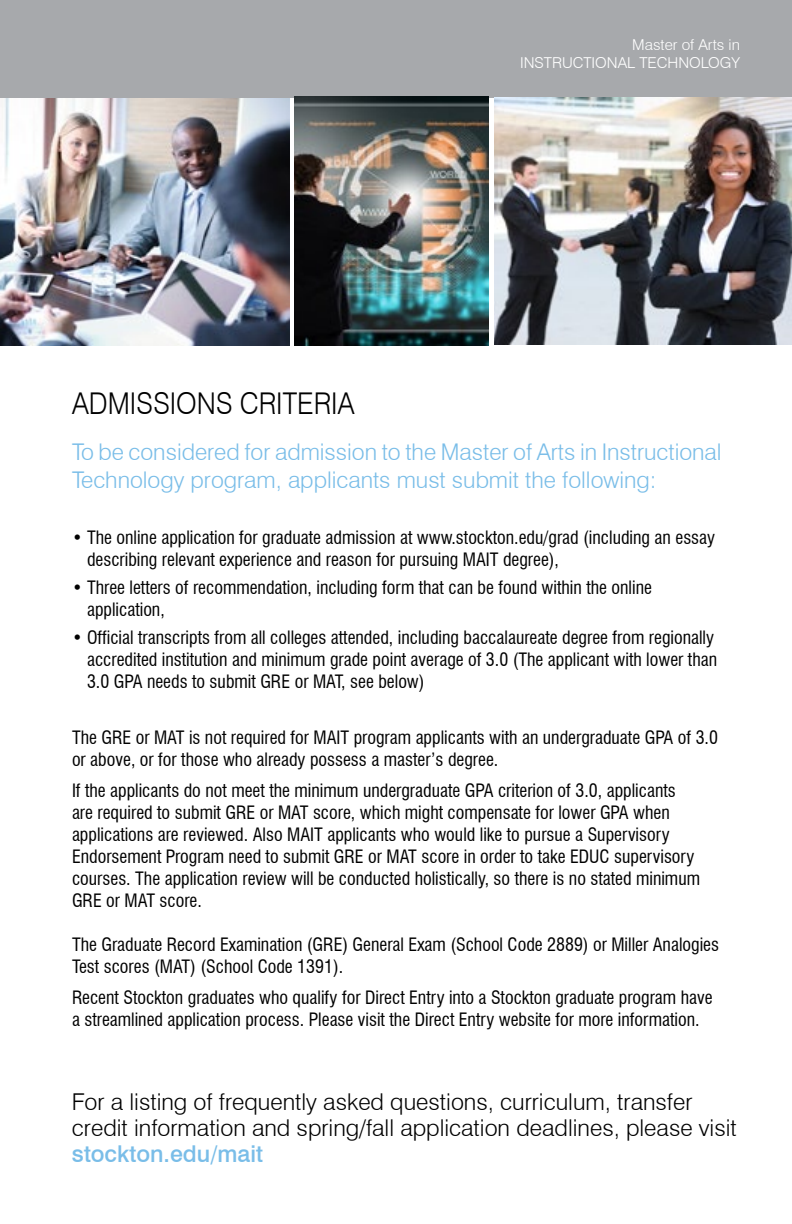
<style>
.page{position:relative;width:792px;height:1224px;background:#fff}
.page>*{position:absolute;margin:0;border:0;box-sizing:border-box;transform-origin:0 0}
.t1{font:300 30px "Swiss 721 BT";color:#000;scale:.91 1}
.t2{font:300 23.2px/26px "Swiss 721 BT";color:#000}
.t3{font:500 23.2px "Swiss 721 BT";color:#79bde8}
.t4{font:300 23px/27.6px "Swiss 721 BT";color:#79bde8}
.t5{font:condensed 18px/22px "Swiss 721 BT";color:#000}
.t6{font:300 15px/18px "Swiss 721 BT";color:#fff;text-align:right}
</style>
<div class="page">
<img style="left:0;top:98px;width:289px;height:247px">
<div style="left:0;top:0;width:792px;height:98px;background:#a7a9ac"></div>
<img style="left:494px;top:98px;width:298px;height:246px">
<img style="left:295px;top:96px;width:193px;height:250px">
<p class="t6" style="left:520px;top:35px;width:221px">Master of Arts in<br>INSTRUCTIONAL TECHNOLOGY</p>
<h1 class="t1" style="left:72px;top:386px;width:312px">ADMISSIONS CRITERIA</h1>
<p class="t4" style="left:72px;top:438px;width:651px">To be considered for admission to the Master of Arts in Instructional<br>Technology program, applicants must submit the following:</p>
<p class="t5" style="left:87px;top:526px;width:630px;text-indent:-15px">• The online application for graduate admission at www.stockton.edu/grad (including an essay describing relevant experience and reason for pursuing MAIT degree),</p>
<p class="t5" style="left:87px;top:576px;width:566px;text-indent:-15px">• Three letters of recommendation, including form that can be found within the online application,</p>
<p class="t5" style="left:87px;top:626px;width:632px;text-indent:-15px">• Official transcripts from all colleges attended, including baccalaureate degree from regionally accredited institution and minimum grade point average of 3.0 (The applicant with lower than<br>3.0 GPA needs to submit GRE or MAT, see below)</p>
<p class="t5" style="left:72px;top:727px;width:648px">The GRE or MAT is not required for MAIT program applicants with an undergraduate GPA of 3.0 or above, or for those who already possess a master’s degree.</p>
<p class="t5" style="left:72px;top:779px;width:630px">If the applicants do not meet the minimum undergraduate GPA criterion of 3.0, applicants are required to submit GRE or MAT score, which might compensate for lower GPA when applications are reviewed. Also MAIT applicants who would like to pursue a Supervisory Endorsement Program need to submit GRE or MAT score in order to take EDUC supervisory courses. The application review will be conducted holistically, so there is no stated minimum GRE or MAT score.</p>
<p class="t5" style="left:72px;top:933px;width:649px">The Graduate Record Examination (GRE) General Exam (School Code 2889) or Miller Analogies<br>Test scores (MAT) (School Code 1391).</p>
<p class="t5" style="left:72px;top:986px;width:642px">Recent Stockton graduates who qualify for Direct Entry into a Stockton graduate program have a streamlined application process. Please visit the Direct Entry website for more information.</p>
<p class="t2" style="left:72px;top:1089px;width:666px">For a listing of frequently asked questions, curriculum, transfer credit information and spring/fall application deadlines, please visit</p>
<p class="t3" style="left:72px;top:1140px;width:192px">stockton.edu/mait</p>
</div>
